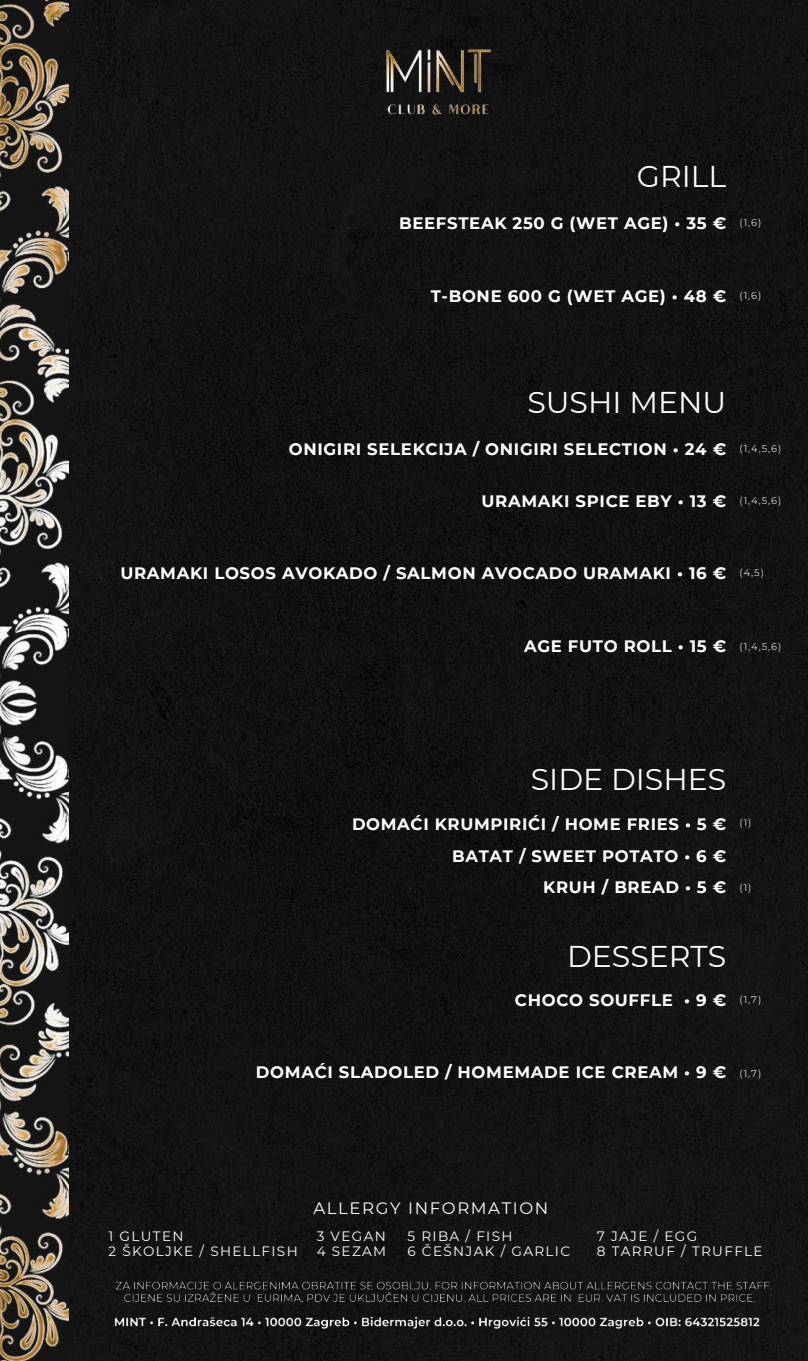
<style>
.page{position:relative;width:808px;height:1361px;background:#fff}
.page>*{position:absolute;margin:0;border:0;box-sizing:border-box;transform-origin:0 0}
.t1{font:30px "Montserrat";color:#fff}
.t2{font:700 16.5px/31.5px "Montserrat";letter-spacing:.04em;color:#fff;text-align:right}
.t3{font:16.5px "Montserrat";letter-spacing:.1em;color:#fff}
.t4{font:13.65px/14.7px "Montserrat";letter-spacing:.095em;color:#fff}
.t5{font:9.75px "Montserrat";color:#d9d9d9}
</style>
<div class="page">
<img style="left:0;top:0;width:69px;height:1360px">
<div style="left:69px;top:0;width:739px;height:1360px;background:#121212"></div>
<img style="left:98px;top:1278px;width:678px;height:54px">
<img style="left:379px;top:41px;width:118px;height:79px">
<h1 class="t1" style="left:637px;top:158px;width:91px">GRILL</h1>
<p class="t2" style="left:399px;top:207px;width:329px">BEEFSTEAK 250 G (WET AGE) • 35 €</p>
<p class="t5" style="left:739px;top:216px;width:23px">(1,6)</p>
<p class="t2" style="left:431px;top:280px;width:297px">T-BONE 600 G (WET AGE) • 48 €</p>
<p class="t5" style="left:739px;top:289px;width:23px">(1,6)</p>
<h1 class="t1" style="left:527px;top:384px;width:200px">SUSHI MENU</h1>
<p class="t2" style="left:289px;top:433px;width:439px">ONIGIRI SELEKCIJA / ONIGIRI SELECTION • 24 €</p>
<p class="t2" style="left:481px;top:485px;width:246px">URAMAKI SPICE EBY • 13 €</p>
<p class="t5" style="left:739px;top:443px;width:43px">(1,4,5,6)</p>
<p class="t5" style="left:739px;top:494px;width:43px">(1,4,5,6)</p>
<p class="t2" style="left:120px;top:557px;width:607px">URAMAKI LOSOS AVOKADO / SALMON AVOCADO URAMAKI • 16 €</p>
<p class="t5" style="left:739px;top:566px;width:26px">(4,5)</p>
<p class="t2" style="left:524px;top:630px;width:204px">AGE FUTO ROLL • 15 €</p>
<p class="t5" style="left:739px;top:640px;width:43px">(1,4,5,6)</p>
<h1 class="t1" style="left:531px;top:760px;width:197px">SIDE DISHES</h1>
<p class="t2" style="left:352px;top:808px;width:376px">DOMAĆI KRUMPIRIĆI / HOME FRIES • 5 €<br>BATAT / SWEET POTATO • 6 €<br>KRUH / BREAD • 5 €</p>
<p class="t5" style="left:739px;top:816px;width:13px">(1)</p>
<p class="t5" style="left:739px;top:881px;width:13px">(1)</p>
<h1 class="t1" style="left:567px;top:938px;width:161px">DESSERTS</h1>
<p class="t2" style="left:515px;top:983px;width:213px">CHOCO SOUFFLE • 9 €</p>
<p class="t5" style="left:739px;top:993px;width:23px">(1,7)</p>
<p class="t2" style="left:256px;top:1056px;width:472px">DOMAĆI SLADOLED / HOMEMADE ICE CREAM • 9 €</p>
<p class="t5" style="left:739px;top:1067px;width:23px">(1,7)</p>
<p class="t3" style="left:313px;top:1197px;width:236px">ALLERGY INFORMATION</p>
<p class="t4" style="left:317px;top:1228px;width:71px">3 VEGAN<br>4 SEZAM</p>
<p class="t4" style="left:407px;top:1228px;width:164px">5 RIBA / FISH<br>6 ČEŠNJAK / GARLIC</p>
<p class="t4" style="left:108px;top:1228px;width:191px">1 GLUTEN<br>2 ŠKOLJKE / SHELLFISH</p>
<p class="t4" style="left:597px;top:1228px;width:167px">7 JAJE / EGG<br>8 TARRUF / TRUFFLE</p>
</div>
